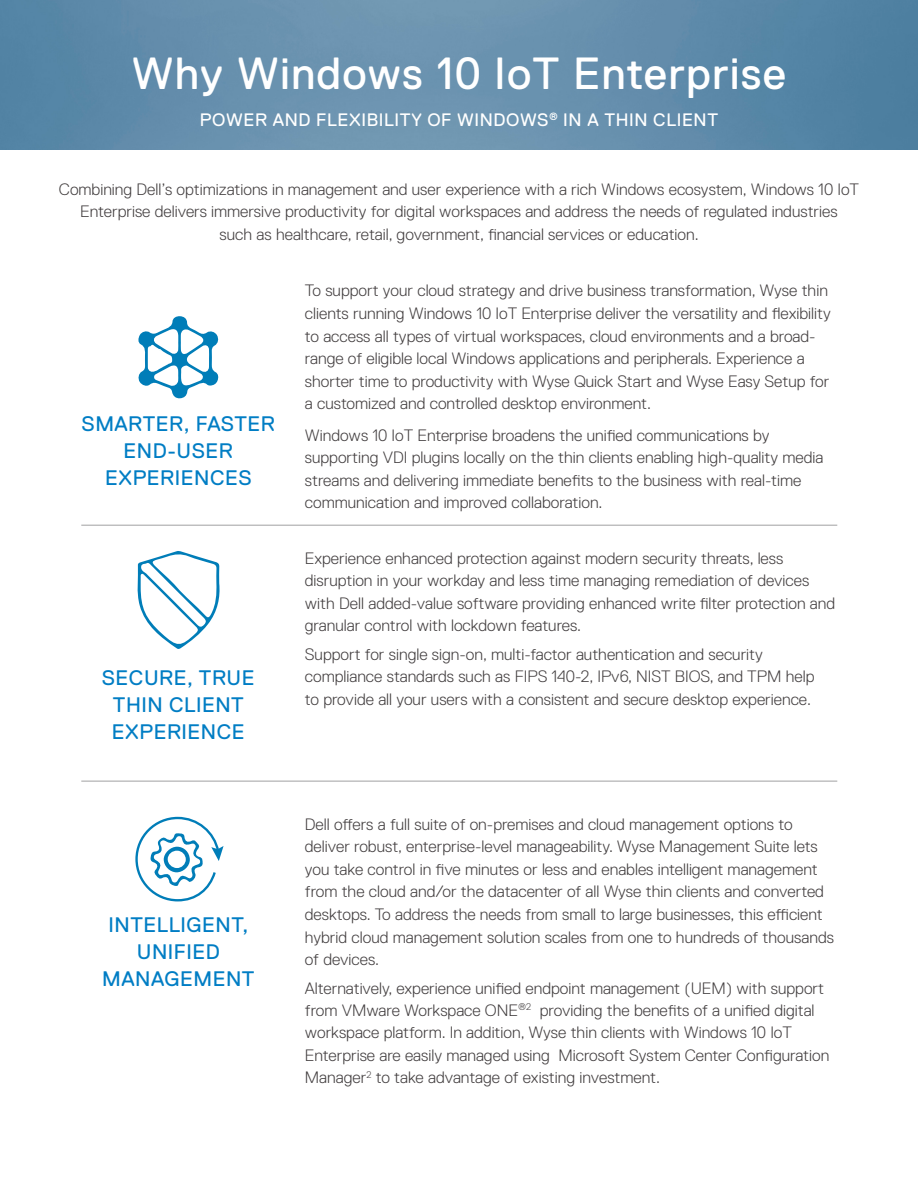
<style>
.page{position:relative;width:918px;height:1188px;background:#fff}
.page>*{position:absolute;margin:0;border:0;box-sizing:border-box;transform-origin:0 0}
.t1{font:45px "Dell Replica";letter-spacing:.025em;color:#fff}
.t2{font:21px/27px "Dell Replica";letter-spacing:.025em;color:#007dc4;text-align:center}
.t3{font:18px "Dell Replica";letter-spacing:.035em;color:#fff}
.t4{font:300 16.5px/22.5px "Dell Replica";color:#444041}
</style>
<div class="page">
<img style="left:0;top:0;width:918px;height:150px">
<hr style="left:81px;top:525px;width:756px;height:1px;background:#aaaaac">
<hr style="left:81px;top:781px;width:756px;height:1px;background:#aaaaac">
<svg style="left:138px;top:316px;width:81px;height:83px"></svg>
<svg style="left:135px;top:816px;width:89px;height:86px"></svg>
<svg style="left:137px;top:551px;width:83px;height:98px"></svg>
<h1 class="t1" style="left:132px;top:49px;width:656px">Why Windows 10 IoT Enterprise</h1>
<p class="t3" style="left:200px;top:110px;width:520px">POWER AND FLEXIBILITY OF WINDOWS<sup>®</sup> IN A THIN CLIENT</p>
<p class="t4" style="left:59px;top:178px;width:802px;text-align:center">Combining Dell’s optimizations in management and user experience with a rich Windows ecosystem, Windows 10 IoT<br>Enterprise delivers immersive productivity for digital workspaces and address the needs of regulated industries<br>such as healthcare, retail, government, financial services or education.</p>
<p class="t2" style="left:82px;top:411px;width:195px">SMARTER, FASTER<br>END-USER<br>EXPERIENCES</p>
<p class="t2" style="left:102px;top:664px;width:154px">SECURE, TRUE<br>THIN CLIENT<br>EXPERIENCE</p>
<p class="t4" style="left:305px;top:280px;width:527px">To support your cloud strategy and drive business transformation, Wyse thin clients running Windows 10 IoT Enterprise deliver the versatility and flexibility to access all types of virtual workspaces, cloud environments and a broad&shy;range of eligible local Windows applications and peripherals. Experience a shorter time to productivity with Wyse Quick Start and Wyse Easy Setup for a customized and controlled desktop environment.</p>
<p class="t4" style="left:305px;top:424px;width:520px">Windows 10 IoT Enterprise broadens the unified communications by supporting VDI plugins locally on the thin clients enabling high-quality media streams and delivering immediate benefits to the business with real-time communication and improved collaboration.</p>
<p class="t4" style="left:305px;top:547px;width:532px">Experience enhanced protection against modern security threats, less disruption in your workday and less time managing remediation of devices with Dell added-value software providing enhanced write filter protection and granular control with lockdown features.</p>
<p class="t4" style="left:305px;top:643px;width:511px">Support for single sign-on, multi-factor authentication and security compliance standards such as FIPS 140-2, IPv6, NIST BIOS, and TPM help to provide all your users with a consistent and secure desktop experience.</p>
<p class="t2" style="left:102px;top:912px;width:154px">INTELLIGENT,<br>UNIFIED<br>MANAGEMENT</p>
<p class="t4" style="left:305px;top:813px;width:531px">Dell offers a full suite of on-premises and cloud management options to deliver robust, enterprise-level manageability. Wyse Management Suite lets you take control in five minutes or less and enables intelligent management from the cloud and/or the datacenter of all Wyse thin clients and converted desktops. To address the needs from small to large businesses, this efficient hybrid cloud management solution scales from one to hundreds of thousands of devices.</p>
<p class="t4" style="left:305px;top:977px;width:526px">Alternatively, experience unified endpoint management (UEM) with support from VMware Workspace ONE<sup>®2</sup> providing the benefits of a unified digital workspace platform. In addition, Wyse thin clients with Windows 10 IoT Enterprise are easily managed using Microsoft System Center Configuration Manager<sup>2</sup> to take advantage of existing investment.</p>
</div>
